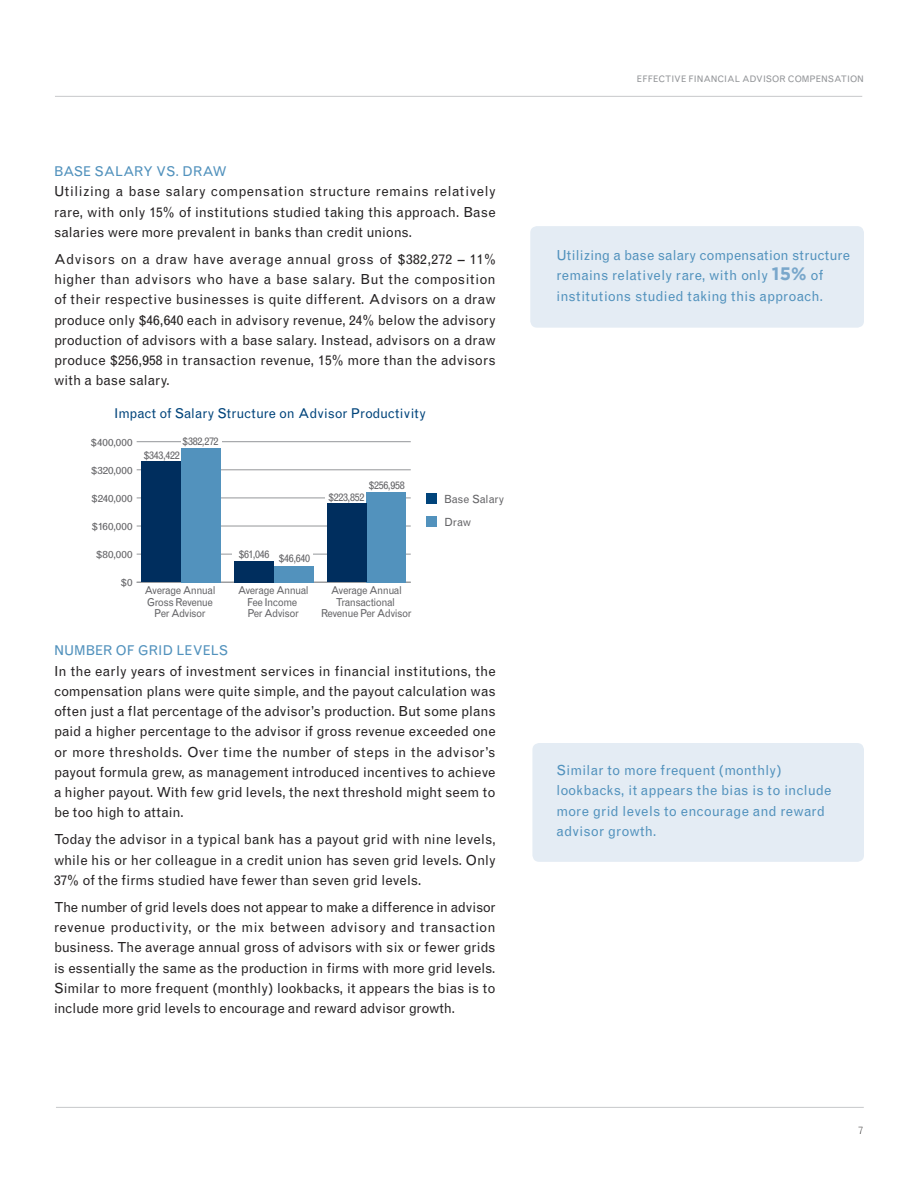
<style>
.page{position:relative;width:918px;height:1188px;background:#fff}
.page>*{position:absolute;margin:0;border:0;box-sizing:border-box;transform-origin:0 0}
.Body_Copy{font:13.8px/20.2px "Grotesque MTRJ Corrected";color:#262324;text-align:justify}
.Body_Copy-2{font:13.8px/20.2px "Grotesque MTRJ Corrected";letter-spacing:.015em;color:#5292bd}
.Subhead_-_Light_Blue{font:13.5px "Grotesque MTRJ Corrected";color:#00447b}
.Subhead_-_Light_Blue-2{font:13.5px "Grotesque MTRJ Corrected";color:#5292bd}
.Body_Copy-3{font:11.25px "Grotesque MTRJ Corrected";letter-spacing:-.01em;color:#656568}
.t1{font:10.95px/11.6px "Grotesque MTRJ Corrected";letter-spacing:-.05em;color:#656568;text-align:center;scale:.95 1}
.t2{font:10.95px "Grotesque MTRJ Corrected";letter-spacing:-.025em;color:#656568;scale:.95 1}
.t3{font:300 10.5px "Grotesque MTRJ Corrected";color:#262324}
.t4{font:10.35px "Grotesque MTRJ Corrected";letter-spacing:.01em;color:#656568;scale:1.1 1}
.t5{font:9px "Grotesque MTRJ Corrected";color:#949699}
.s1{font-family:"Gotham";font-weight:700;font-size:18px;color:#79a7cb}
</style>
<div class="page">
<hr style="left:55px;top:96px;width:807px;height:1px;background:#c7c8ca">
<hr style="left:56px;top:1107px;width:808px;height:1px;background:#c7c8ca">
<div style="left:530px;top:226px;width:334px;height:102px;background:#e4ecf4;border-radius:7px"></div>
<div style="left:532px;top:743px;width:332px;height:119px;background:#e4ecf4;border-radius:7px"></div>
<hr style="left:137px;top:582px;width:274px;height:1px;background:#949699">
<hr style="left:137px;top:554px;width:274px;height:1px;background:#949699">
<hr style="left:137px;top:526px;width:274px;height:1px;background:#949699">
<hr style="left:137px;top:498px;width:274px;height:1px;background:#949699">
<hr style="left:137px;top:470px;width:274px;height:1px;background:#949699">
<hr style="left:137px;top:441px;width:274px;height:1px;background:#949699">
<div style="left:181px;top:448px;width:40px;height:134px;background:#5292bd"></div>
<div style="left:274px;top:566px;width:40px;height:16px;background:#5292bd"></div>
<div style="left:366px;top:492px;width:40px;height:90px;background:#5292bd"></div>
<div style="left:141px;top:462px;width:40px;height:120px;background:#002e5e"></div>
<div style="left:234px;top:561px;width:40px;height:21px;background:#002e5e"></div>
<div style="left:327px;top:504px;width:39px;height:78px;background:#002e5e"></div>
<hr style="left:326px;top:497px;width:40px;height:3px;background:#fff">
<hr style="left:181px;top:440px;width:41px;height:3px;background:#fff">
<hr style="left:233px;top:552px;width:80px;height:4px;background:#fff">
<div style="left:427px;top:493px;width:10px;height:11px;background:#00447b"></div>
<div style="left:427px;top:517px;width:10px;height:10px;background:#5292bd"></div>
<p class="Subhead_-_Light_Blue-2" style="left:54px;top:163px;width:174px">BASE SALARY VS. DRAW</p>
<p class="Body_Copy" style="left:54px;top:181px;width:443px">Utilizing a base salary compensation structure remains relatively rare, with only 15% of institutions studied taking this approach. Base salaries were more prevalent in banks than credit unions.</p>
<p class="Body_Copy" style="left:54px;top:249px;width:443px">Advisors on a draw have average annual gross of $382,272 – 11% higher than advisors who have a base salary. But the composition of their respective businesses is quite different. Advisors on a draw produce only $46,640 each in advisory revenue, 24% below the advisory production of advisors with a base salary. Instead, advisors on a draw produce $256,958 in transaction revenue, 15% more than the advisors with a base salary.</p>
<p class="Subhead_-_Light_Blue" style="left:114px;top:405px;width:313px">Impact of Salary Structure on Advisor Productivity</p>
<p class="t4" style="left:91px;top:436px;width:40px">$400,000</p>
<p class="t4" style="left:91px;top:464px;width:39px">$320,000</p>
<p class="t4" style="left:91px;top:492px;width:39px">$240,000</p>
<p class="t4" style="left:92px;top:520px;width:39px">$160,000</p>
<p class="t4" style="left:96px;top:548px;width:35px">$80,000</p>
<p class="t4" style="left:120px;top:576px;width:12px">$0</p>
<p class="t1" style="left:182px;top:435px;width:40px">$382,272</p>
<p class="t1" style="left:143px;top:450px;width:40px">$343,422</p>
<p class="t1" style="left:368px;top:479px;width:40px">$256,958</p>
<p class="t1" style="left:328px;top:491px;width:40px">$223,852</p>
<p class="t2" style="left:239px;top:550px;width:77px">$61,046 $46,640</p>
<p class="t1" style="left:145px;top:585px;width:76px">Average Annual<br>Gross Revenue<br>Per Advisor</p>
<p class="t1" style="left:238px;top:585px;width:76px">Average Annual<br>Fee Income<br>Per Advisor</p>
<p class="t1" style="left:321px;top:585px;width:97px">Average Annual<br>Transactional<br>Revenue Per Advisor</p>
<p class="Body_Copy-3" style="left:444px;top:492px;width:62px">Base Salary</p>
<p class="Body_Copy-3" style="left:444px;top:516px;width:29px">Draw</p>
<p class="Subhead_-_Light_Blue-2" style="left:54px;top:643px;width:176px">NUMBER OF GRID LEVELS</p>
<p class="Body_Copy" style="left:54px;top:661px;width:443px">In the early years of investment services in financial institutions, the compensation plans were quite simple, and the payout calculation was often just a flat percentage of the advisor’s production. But some plans paid a higher percentage to the advisor if gross revenue exceeded one or more thresholds. Over time the number of steps in the advisor’s payout formula grew, as management introduced incentives to achieve a higher payout. With few grid levels, the next threshold might seem to be too high to attain.</p>
<p class="Body_Copy" style="left:54px;top:829px;width:443px">Today the advisor in a typical bank has a payout grid with nine levels, while his or her colleague in a credit union has seven grid levels. Only 37% of the firms studied have fewer than seven grid levels.</p>
<p class="Body_Copy" style="left:54px;top:897px;width:443px">The number of grid levels does not appear to make a difference in advisor revenue productivity, or the mix between advisory and transaction business. The average annual gross of advisors with six or fewer grids is essentially the same as the production in firms with more grid levels.<br>Similar to more frequent (monthly) lookbacks, it appears the bias is to include more grid levels to encourage and reward advisor growth.</p>
<p class="t5" style="left:637px;top:73px;width:229px">EFFECTIVE FINANCIAL ADVISOR COMPENSATION</p>
<p class="Body_Copy-2" style="left:557px;top:245px;width:295px">Utilizing a base salary compensation structure remains relatively rare, with only <span class="s1">15%</span> of institutions studied taking this approach.</p>
<p class="Body_Copy-2" style="left:557px;top:760px;width:276px">Similar to more frequent (monthly) lookbacks, it appears the bias is to include more grid levels to encourage and reward advisor growth.</p>
<p class="t3" style="left:858px;top:1124px;width:7px">7</p>
</div>
